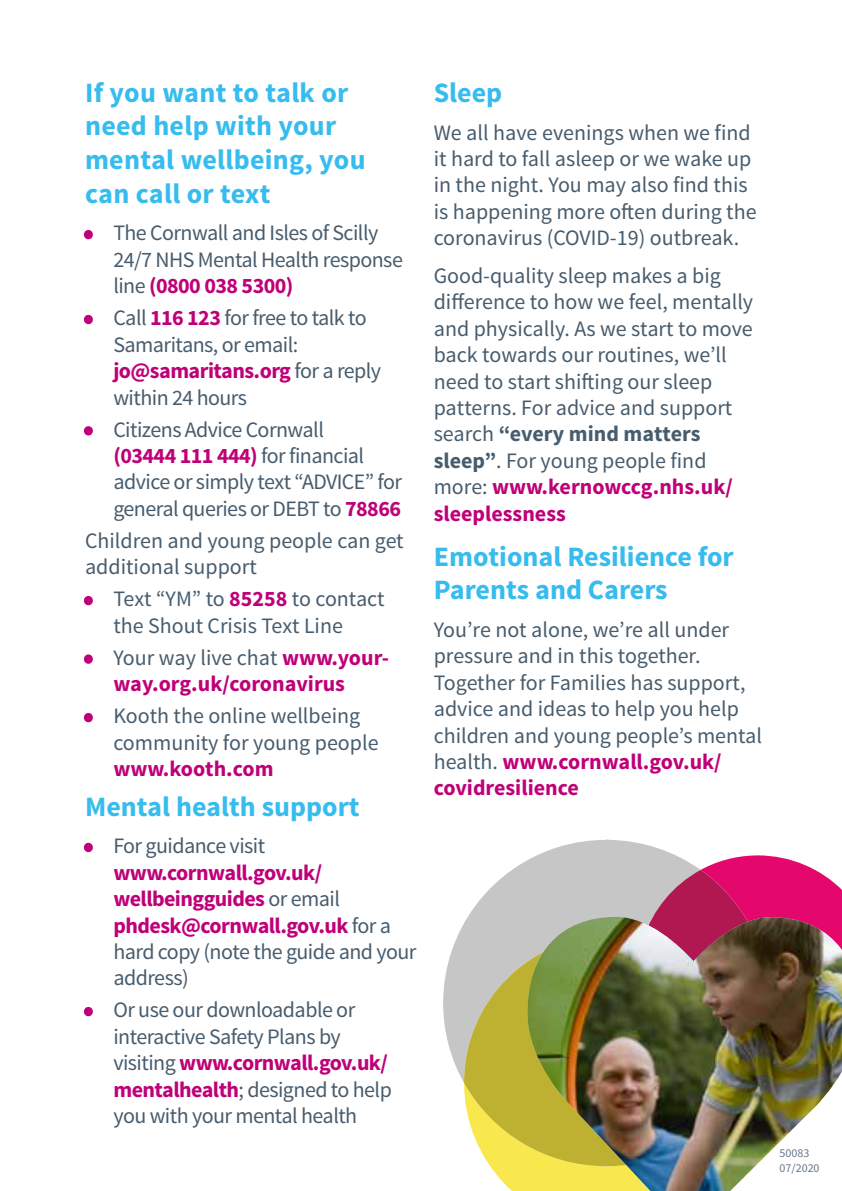
<style>
.page{position:relative;width:842px;height:1191px;background:#fff}
.page>*{position:absolute;margin:0;border:0;box-sizing:border-box;transform-origin:0 0}
.t1{font:700 28px/33.6px "Source Sans Pro";color:#36bcee}
.t2{font:22px/26.4px "Source Sans Pro";color:#475c6d}
.t3{font:22px/26.4px "Source Sans Pro";letter-spacing:-.025em;color:#475c6d}
.t4{font:700 22px/26.4px "Source Sans Pro";color:#bf0078}
.t5{font:12px/14.4px "Source Sans Pro";color:#667787}
.s1{color:#bf0078}
.s2{font-weight:700;color:#bf0078}
.s3{font-weight:400}
.s4{font-weight:400;color:#475c6d}
.s5{font-weight:700}
</style>
<div class="page">
<svg style="left:443px;top:840px;width:232px;height:243px"></svg>
<svg style="left:464px;top:855px;width:378px;height:336px;background:#d2a293"></svg>
<img style="left:527px;top:917px;width:315px;height:274px">
<p class="t1" style="left:85px;top:77px;width:282px">If you want to talk or need help with your mental wellbeing, you can call or text</p>
<p class="t3" style="left:113px;top:220px;width:291px;text-indent:-28px"><span class="s1">•</span> The Cornwall and Isles of Scilly<br>24/7 NHS Mental Health response line <span class="s2">(0800 038 5300)</span></p>
<p class="t3" style="left:113px;top:305px;width:269px;text-indent:-28px"><span class="s1">•</span> Call <span class="s2">116 123</span> for free to talk to<br>Samaritans, or email: <span class="s2">jo@samaritans.org</span> for a reply within 24 hours</p>
<p class="t3" style="left:113px;top:416px;width:290px;text-indent:-28px"><span class="s1">•</span> Citizens Advice Cornwall<br><span class="s2">(03444 111 444)</span> for financial advice or simply text “ADVICE” for general queries or DEBT to <span class="s2">78866</span></p>
<p class="t2" style="left:85px;top:528px;width:320px">Children and young people can get additional support</p>
<p class="t2" style="left:113px;top:586px;width:273px;text-indent:-28px"><span class="s1">•</span> Text “YM” to <span class="s2">85258</span> to contact the Shout Crisis Text Line</p>
<p class="t4" style="left:113px;top:645px;width:277px;text-indent:-28px"><span class="s3">•</span> <span class="s4">Your way live chat</span> www.your&shy;way.org.uk/coronavirus</p>
<p class="t2" style="left:113px;top:703px;width:267px;text-indent:-28px"><span class="s1">•</span> Kooth the online wellbeing community for young people <span class="s2">www.kooth.com</span></p>
<p class="t1" style="left:85px;top:790px;width:276px">Mental health support</p>
<p class="t3" style="left:113px;top:833px;width:305px;text-indent:-28px"><span class="s1">•</span> For guidance visit <span class="s2">www.cornwall.gov.uk/ wellbeingguides</span> or email <span class="s2">phdesk@cornwall.gov.uk</span> for a hard copy (note the guide and your address)</p>
<p class="t3" style="left:113px;top:997px;width:280px;text-indent:-28px"><span class="s1">•</span> Or use our downloadable or interactive Safety Plans by visiting <span class="s2">www.cornwall.gov.uk/ mentalhealth</span>; designed to help you with your mental health</p>
<p class="t1" style="left:434px;top:77px;width:70px">Sleep</p>
<p class="t2" style="left:434px;top:119px;width:324px">We all have evenings when we find it hard to fall asleep or we wake up in the night. You may also find this is happening more often during the coronavirus (COVID-19) outbreak.</p>
<p class="t2" style="left:434px;top:263px;width:321px">Good-quality sleep makes a big difference to how we feel, mentally and physically. As we start to move back towards our routines, we’ll need to start shifting our sleep patterns. For advice and support search <span class="s5">“every mind matters sleep”</span>. For young people find more: <span class="s2">www.kernowccg.nhs.uk/ sleeplessness</span></p>
<p class="t1" style="left:434px;top:540px;width:302px">Emotional Resilience for<br>Parents and Carers</p>
<p class="t2" style="left:434px;top:617px;width:330px">You’re not alone, we’re all under pressure and in this together.<br>Together for Families has support, advice and ideas to help you help children and young people’s mental health. <span class="s2">www.cornwall.gov.uk/ covidresilience</span></p>
<p class="t5" style="left:780px;top:1146px;width:41px">50083<br>07/2020</p>
</div>
